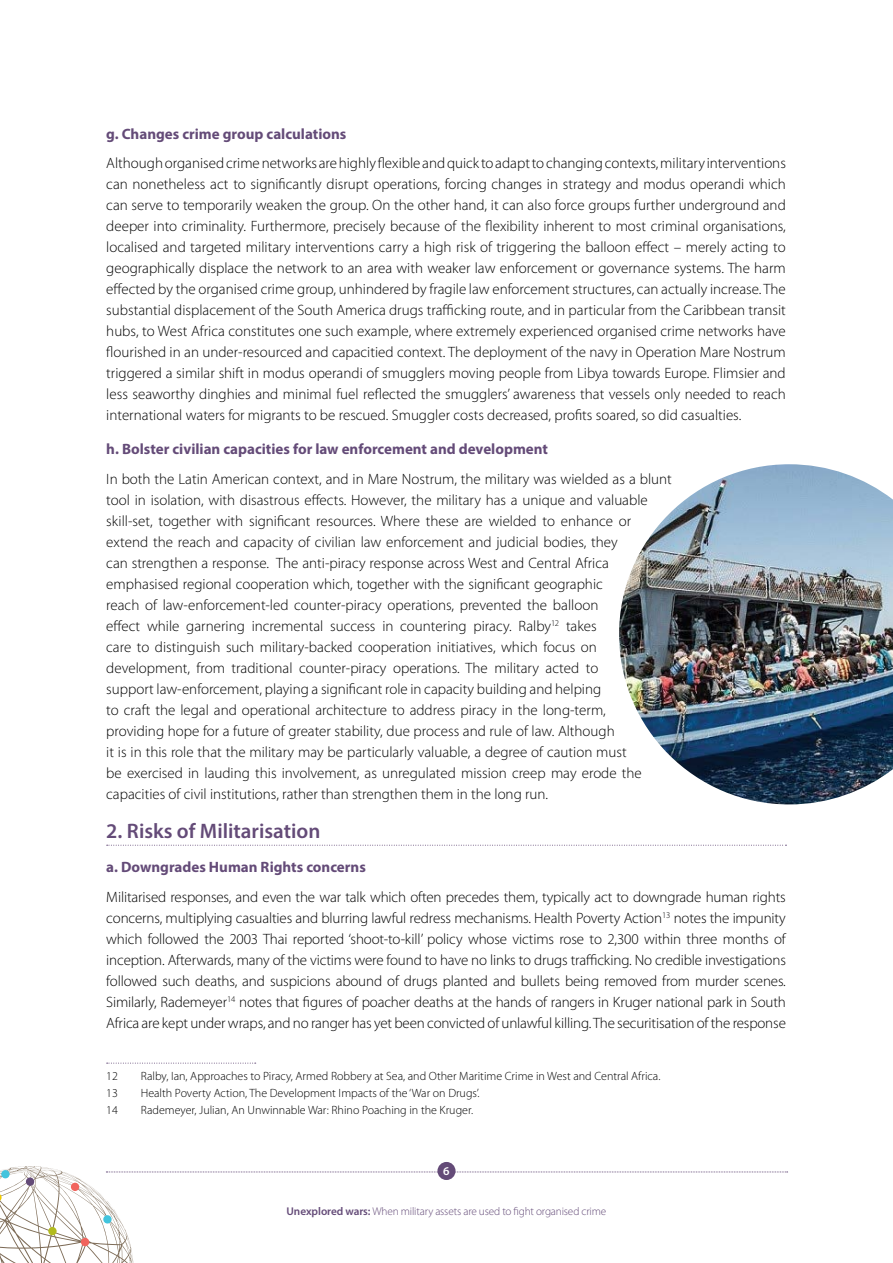
<style>
.page{position:relative;width:893px;height:1263px;background:#fff}
.page>*{position:absolute;margin:0;border:0;box-sizing:border-box;transform-origin:0 0}
.t1{font:600 21px "Myriad Pro";color:#644b78}
.t2{font:300 15px/21px "Myriad Pro";color:#000;text-align:justify}
.t3{font:700 15px "Myriad Pro";color:#644b78}
.t4{font:300 12px "Myriad Pro";color:#000}
.t5{font:600 12px "Myriad Pro";color:#fff}
.t6{font:300 11.25px "Myriad Pro";letter-spacing:-.015em;color:#644b78}
.s1{font-weight:600}
</style>
<div class="page">
<div style="left:437px;top:1162px;width:18px;height:18px;background:#644b78;border-radius:50%"></div>
<svg style="left:0;top:1166px;width:788px;height:97px"></svg>
<div style="left:26px;top:1177px;width:8px;height:9px;background:#644b78;border-radius:50%"></div>
<div style="left:103px;top:1215px;width:9px;height:8px;background:#42c4dd;border-radius:50%"></div>
<svg style="left:107px;top:845px;width:679px;height:1px"></svg>
<svg style="left:107px;top:1063px;width:149px;height:1px"></svg>
<img style="left:619px;top:464px;width:274px;height:340px">
<p class="t3" style="left:106px;top:124px;width:242px">g. Changes crime group calculations</p>
<p class="t2" style="left:106px;top:153px;width:681px">Although organised crime networks are highly flexible and quick to adapt to changing contexts, military interventions can nonetheless act to significantly disrupt operations, forcing changes in strategy and modus operandi which can serve to temporarily weaken the group. On the other hand, it can also force groups further underground and deeper into criminality. Furthermore, precisely because of the flexibility inherent to most criminal organisations, localised and targeted military interventions carry a high risk of triggering the balloon effect – merely acting to geographically displace the network to an area with weaker law enforcement or governance systems. The harm effected by the organised crime group, unhindered by fragile law enforcement structures, can actually increase. The substantial displacement of the South America drugs trafficking route, and in particular from the Caribbean transit hubs, to West Africa constitutes one such example, where extremely experienced organised crime networks have flourished in an under-resourced and capacitied context. The deployment of the navy in Operation Mare Nostrum triggered a similar shift in modus operandi of smugglers moving people from Libya towards Europe. Flimsier and less seaworthy dinghies and minimal fuel reflected the smugglers’ awareness that vessels only needed to reach international waters for migrants to be rescued. Smuggler costs decreased, profits soared, so did casualties.</p>
<p class="t3" style="left:106px;top:439px;width:443px">h. Bolster civilian capacities for law enforcement and development</p>
<p class="t2" style="left:106px;top:468px;width:567px;text-align:left">In both the Latin American context, and in Mare Nostrum, the military was wielded as a blunt tool in isolation, with disastrous effects. However, the military has a unique and valuable skill-set, together with significant resources. Where these are wielded to enhance or extend the reach and capacity of civilian law enforcement and judicial bodies, they<br>can strengthen a response. The anti-piracy response across West and Central Africa emphasised regional cooperation which, together with the significant geographic<br>reach of law-enforcement-led counter-piracy operations, prevented the balloon<br>effect while garnering incremental success in countering piracy. Ralby<sup>12</sup> takes<br>care to distinguish such military-backed cooperation initiatives, which focus on development, from traditional counter-piracy operations. The military acted to<br>support law-enforcement, playing a significant role in capacity building and helping<br>to craft the legal and operational architecture to address piracy in the long-term,<br>providing hope for a future of greater stability, due process and rule of law. Although<br>it is in this role that the military may be particularly valuable, a degree of caution must<br>be exercised in lauding this involvement, as unregulated mission creep may erode the capacities of civil institutions, rather than strengthen them in the long run.</p>
<h1 class="t1" style="left:106px;top:818px;width:216px">2. Risks of Militarisation</h1>
<p class="t3" style="left:106px;top:857px;width:261px">a. Downgrades Human Rights concerns</p>
<p class="t2" style="left:106px;top:886px;width:681px">Militarised responses, and even the war talk which often precedes them, typically act to downgrade human rights concerns, multiplying casualties and blurring lawful redress mechanisms. Health Poverty Action<sup>13</sup> notes the impunity which followed the 2003 Thai reported ‘shoot-to-kill’ policy whose victims rose to 2,300 within three months of inception. Afterwards, many of the victims were found to have no links to drugs trafficking. No credible investigations followed such deaths, and suspicions abound of drugs planted and bullets being removed from murder scenes.<br>Similarly, Rademeyer<sup>14</sup> notes that figures of poacher deaths at the hands of rangers in Kruger national park in South Africa are kept under wraps, and no ranger has yet been convicted of unlawful killing. The securitisation of the response</p>
<p class="t4" style="left:106px;top:1069px;width:13px">12</p>
<p class="t4" style="left:141px;top:1069px;width:521px">Ralby, Ian, Approaches to Piracy, Armed Robbery at Sea, and Other Maritime Crime in West and Central Africa.</p>
<p class="t4" style="left:106px;top:1086px;width:13px">13</p>
<p class="t4" style="left:141px;top:1086px;width:340px">Health Poverty Action, The Development Impacts of the ‘War on Drugs’.</p>
<p class="t4" style="left:106px;top:1103px;width:13px">14</p>
<p class="t4" style="left:141px;top:1103px;width:334px">Rademeyer, Julian, An Unwinnable War: Rhino Poaching in the Kruger.</p>
<p class="t5" style="left:443px;top:1163px;width:8px">6</p>
<p class="t6" style="left:287px;top:1205px;width:321px"><span class="s1">Unexplored wars:</span> When military assets are used to fight organised crime</p>
</div>
